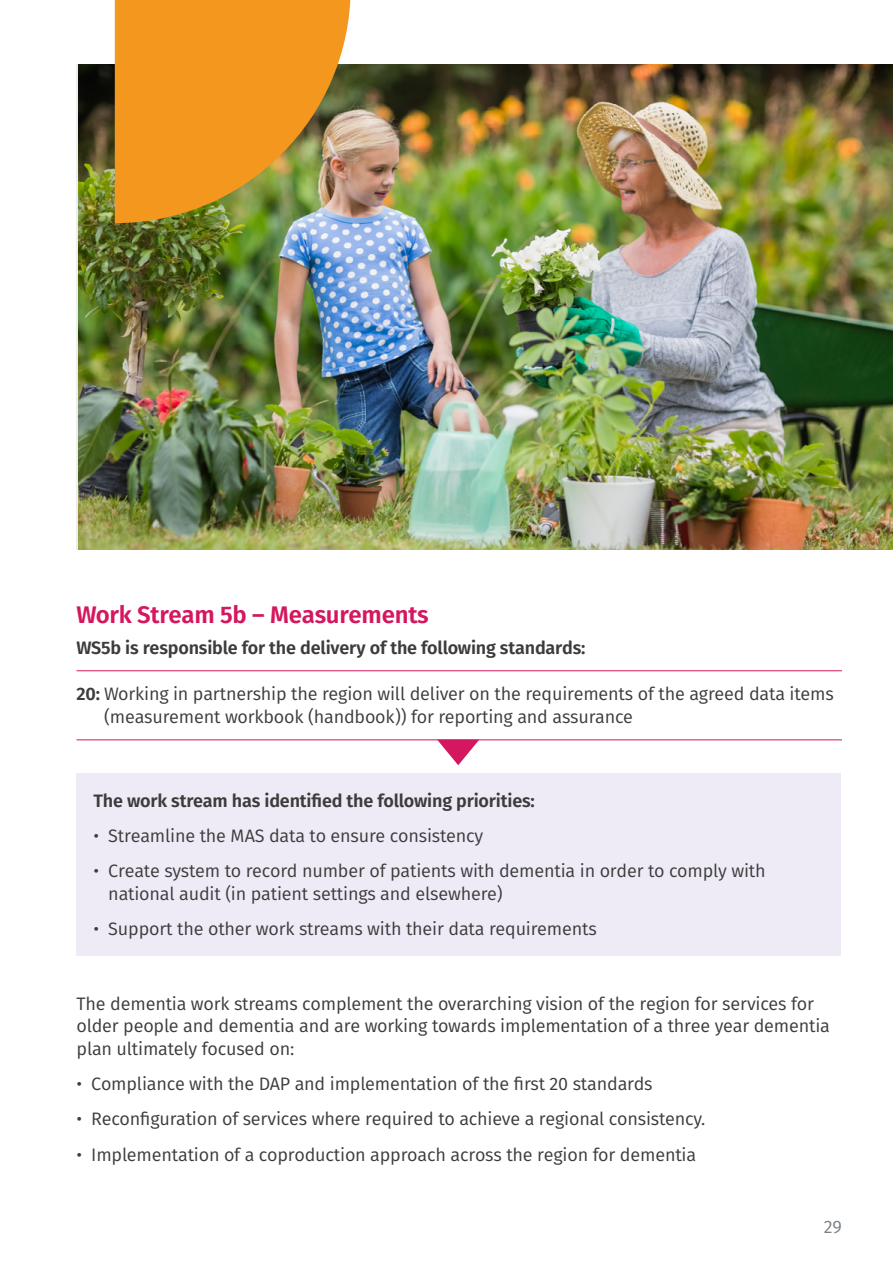
<style>
.page{position:relative;width:893px;height:1263px;background:#fff}
.page>*{position:absolute;margin:0;border:0;box-sizing:border-box;transform-origin:0 0}
.t1{font:600 24px "Fira Sans";letter-spacing:-.01em;color:#d4175e}
.t2{font:18px/22.5px "Fira Sans";letter-spacing:-.01em;color:#3c3c3b}
.t3{font:600 18px "Fira Sans";letter-spacing:-.01em;color:#3c3c3b}
.t4{font:18px "Fira Sans";color:#798087}
.s1{font-weight:600}
</style>
<div class="page">
<img style="left:78px;top:64px;width:815px;height:485px">
<img style="left:115px;top:0;width:236px;height:223px">
<hr style="left:77px;top:670px;width:765px;height:1px;background:#d4175e">
<hr style="left:77px;top:739px;width:765px;height:1px;background:#d4175e">
<div style="left:77px;top:773px;width:763px;height:183px;background:#eeebf7"></div>
<svg style="left:437px;top:739px;width:42px;height:26px"></svg>
<h1 class="t1" style="left:77px;top:595px;width:354px">Work Stream 5b – Measurements</h1>
<p class="t3" style="left:77px;top:633px;width:510px">WS5b is responsible for the delivery of the following standards:</p>
<p class="t2" style="left:104px;top:682px;width:731px;text-indent:-28px"><span class="s1">20:</span> Working in partnership the region will deliver on the requirements of the agreed data items (measurement workbook (handbook)) for reporting and assurance</p>
<p class="t3" style="left:94px;top:786px;width:443px">The work stream has identified the following priorities:</p>
<p class="t2" style="left:94px;top:824px;width:391px">• Streamline the MAS data to ensure consistency</p>
<p class="t2" style="left:108px;top:859px;width:659px;text-indent:-15px">• Create system to record number of patients with dementia in order to comply with national audit (in patient settings and elsewhere)</p>
<p class="t2" style="left:94px;top:917px;width:505px">• Support the other work streams with their data requirements</p>
<p class="t2" style="left:77px;top:992px;width:755px">The dementia work streams complement the overarching vision of the region for services for older people and dementia and are working towards implementation of a three year dementia plan ultimately focused on:</p>
<p class="t2" style="left:77px;top:1072px;width:578px">• Compliance with the DAP and implementation of the first 20 standards</p>
<p class="t2" style="left:77px;top:1107px;width:630px">• Reconfiguration of services where required to achieve a regional consistency.</p>
<p class="t2" style="left:77px;top:1143px;width:621px">• Implementation of a coproduction approach across the region for dementia</p>
<p class="t4" style="left:824px;top:1213px;width:20px">29</p>
</div>
